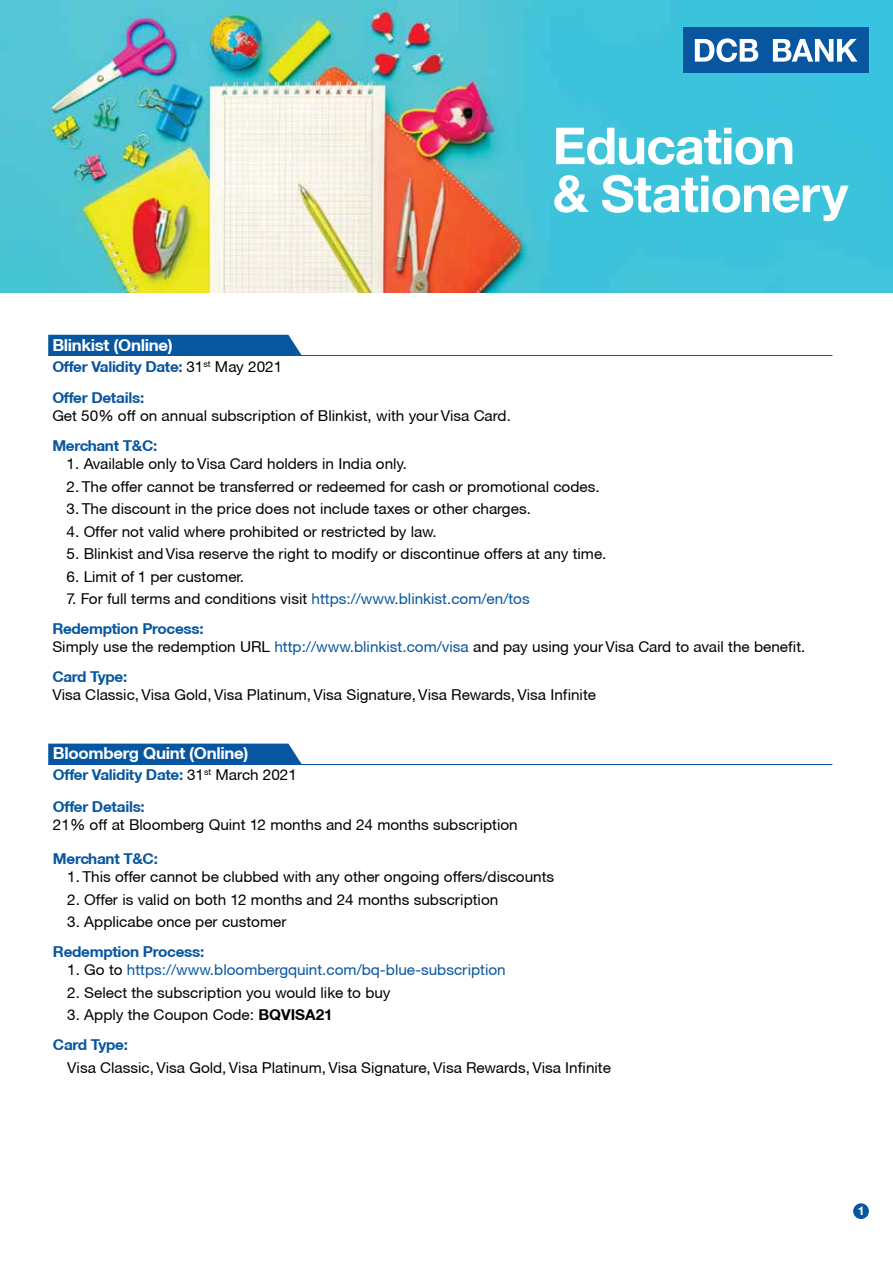
<style>
.page{position:relative;width:893px;height:1263px;background:#fff}
.page>*{position:absolute;margin:0;border:0;box-sizing:border-box;transform-origin:0 0}
.t1{font:700 51px/47.8px "Helvetica Neue CE";letter-spacing:-.02em;color:#fff}
.t2{font:700 16.5px "Helvetica Neue CE";letter-spacing:-.02em;color:#fff}
.t3{font:15px/30px "Helvetica Neue CE";color:#000}
.t4{font:700 15px "Helvetica Neue CE";letter-spacing:-.02em;color:#08569f}
.t5{font:15px "Helvetica Neue CE";color:#08569f}
.t6{font:700 12px "Helvetica Neue CE";color:#fff}
.s1{font-weight:400;color:#000}
.s2{color:#08569f}
.s3{font-weight:700;color:#08569f}
.s4{color:#000}
.s5{font-weight:700}
</style>
<div class="page">
<img style="left:0;top:0;width:893px;height:292px">
<div style="left:683px;top:28px;width:186px;height:45px;background:#08569f"></div>
<svg style="left:695px;top:38px;width:162px;height:24px"></svg>
<hr style="left:598px;top:0;width:265px;height:1px;background:#5d5d5d">
<hr style="left:48px;top:355px;width:784px;height:1px;background:#08569f">
<div style="left:48px;top:744px;width:254px;height:20px;background:#08569f"></div>
<hr style="left:48px;top:764px;width:784px;height:1px;background:#08569f">
<div style="left:853px;top:1203px;width:16px;height:16px;background:#08569f;border-radius:50%"></div>
<div style="left:48px;top:335px;width:254px;height:20px;background:#08569f"></div>
<p class="t2" style="left:52px;top:335px;width:122px">Blinkist (Online)</p>
<p class="t4" style="left:52px;top:357px;width:231px">Offer Validity Date: <span class="s1">31</span><sup>st</sup> <span class="s1">May 2021</span></p>
<h1 class="t1" style="left:553px;top:123px;width:297px">Education<br>&amp; Stationery</h1>
<p class="t4" style="left:52px;top:389px;width:93px">Offer Details:</p>
<p class="t3" style="left:52px;top:401px;width:460px">Get 50% off on annual subscription of Blinkist, with your Visa Card.</p>
<p class="t4" style="left:52px;top:437px;width:106px">Merchant T&amp;C:</p>
<p class="t3" style="left:67px;top:449px;width:342px">1. Available only to Visa Card holders in India only.</p>
<p class="t3" style="left:67px;top:472px;width:534px">2. The offer cannot be transferred or redeemed for cash or promotional codes.</p>
<p class="t3" style="left:67px;top:494px;width:466px">3. The discount in the price does not include taxes or other charges.</p>
<p class="t3" style="left:67px;top:517px;width:372px">4. Offer not valid where prohibited or restricted by law.</p>
<p class="t3" style="left:67px;top:539px;width:541px">5. Blinkist and Visa reserve the right to modify or discontinue offers at any time.</p>
<p class="t3" style="left:67px;top:562px;width:179px">6. Limit of 1 per customer.</p>
<p class="t3" style="left:52px;top:584px;width:479px;text-indent:14px">7. For full terms and conditions visit <span class="s2">https://www.blinkist.com/en/tos<br></span><span class="s3">Redemption Process:</span></p>
<p class="t3" style="left:52px;top:632px;width:755px">Simply use the redemption URL <span class="s2">http://www.blinkist.com/visa</span> and pay using your Visa Card to avail the benefit.<br><span class="s3">Card Type:</span></p>
<p class="t3" style="left:52px;top:680px;width:545px">Visa Classic, Visa Gold, Visa Platinum, Visa Signature, Visa Rewards, Visa Infinite</p>
<p class="t2" style="left:53px;top:743px;width:197px">Bloomberg Quint (Online)</p>
<p class="t4" style="left:53px;top:766px;width:245px">Offer Validity Date: <span class="s1">31</span><sup>st</sup> <span class="s1">March 2021</span></p>
<p class="t4" style="left:53px;top:797px;width:93px">Offer Details:</p>
<p class="t3" style="left:53px;top:809px;width:466px">21% off at Bloomberg Quint 12 months and 24 months subscription</p>
<p class="t4" style="left:53px;top:849px;width:106px">Merchant T&amp;C:</p>
<p class="t3" style="left:67px;top:862px;width:488px">1. This offer cannot be clubbed with any other ongoing offers/discounts</p>
<p class="t3" style="left:67px;top:884px;width:433px">2. Offer is valid on both 12 months and 24 months subscription</p>
<p class="t3" style="left:67px;top:907px;width:221px">3. Applicabe once per customer</p>
<p class="t4" style="left:53px;top:942px;width:153px">Redemption Process:</p>
<p class="t5" style="left:67px;top:961px;width:440px"><span class="s4">1. Go to</span> https://www.bloombergquint.com/bq-blue-subscription</p>
<p class="t3" style="left:67px;top:977px;width:325px">2. Select the subscription you would like to buy</p>
<p class="t3" style="left:53px;top:1000px;width:281px;text-indent:14px">3. Apply the Coupon Code: <span class="s5">BQVISA21<br></span><span class="s3">Card Type:</span></p>
<p class="t3" style="left:67px;top:1052px;width:545px">Visa Classic, Visa Gold, Visa Platinum, Visa Signature, Visa Rewards, Visa Infinite</p>
<p class="t6" style="left:858px;top:1203px;width:8px">1</p>
</div>
